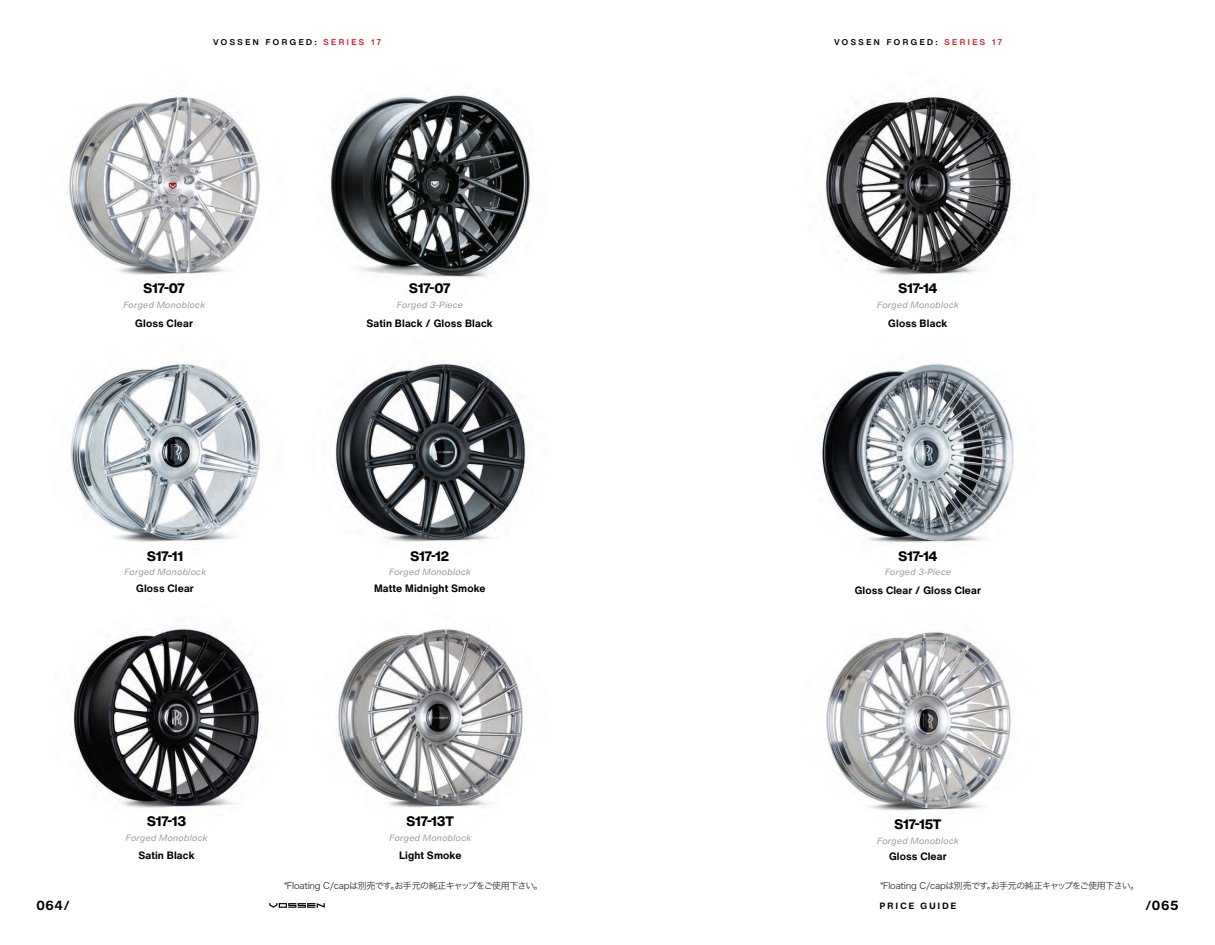
<style>
.page{position:relative;width:1215px;height:945px;background:#fff}
.page>*{position:absolute;margin:0;border:0;box-sizing:border-box;transform-origin:0 0}
.t1{font:800 13.5px "Helvetica Now Display";color:#010000}
.t2{font:700 12px "Helvetica Now Micro";color:#010000}
.t3{font:700 10.5px "Helvetica Now Text";letter-spacing:.01em;color:#010000}
.t4{font:9px "Hiragino Sans W3";letter-spacing:-.055em;color:#2f3131}
.t5{font:italic 8.25px "Helvetica Now Micro";letter-spacing:-.025em;color:#9f9b9b}
.t6{font:700 8.25px "Helvetica Now Display";letter-spacing:.31em;color:#010000}
.t7{font:700 8.25px "Helvetica Now Micro";letter-spacing:.2em;color:#010000}
.s1{color:#d81f2e}
</style>
<div class="page">
<img style="left:48px;top:598px;width:237px;height:237px;border-radius:119px">
<img style="left:311px;top:598px;width:238px;height:237px;border-radius:119px">
<img style="left:311px;top:65px;width:238px;height:238px;border-radius:119px">
<img style="left:799px;top:332px;width:238px;height:239px;border-radius:119px">
<img style="left:46px;top:332px;width:238px;height:238px;border-radius:119px">
<img style="left:799px;top:601px;width:238px;height:237px;border-radius:119px">
<img style="left:46px;top:65px;width:237px;height:238px;border-radius:119px">
<img style="left:799px;top:65px;width:238px;height:238px;border-radius:119px">
<img style="left:311px;top:332px;width:238px;height:238px;border-radius:119px">
<svg style="left:269px;top:903px;width:56px;height:5px"></svg>
<p class="t6" style="left:213px;top:36px;width:169px">VOSSEN FORGED: <span class="s1">SERIES 17</span></p>
<p class="t6" style="left:834px;top:36px;width:169px">VOSSEN FORGED: <span class="s1">SERIES 17</span></p>
<h1 class="t1" style="left:144px;top:279px;width:43px">S17-07</h1>
<h1 class="t1" style="left:409px;top:279px;width:43px">S17-07</h1>
<h1 class="t1" style="left:898px;top:279px;width:41px">S17-14</h1>
<p class="t5" style="left:123px;top:299px;width:84px">Forged Monoblock</p>
<p class="t5" style="left:397px;top:299px;width:68px">Forged 3-Piece</p>
<p class="t5" style="left:877px;top:299px;width:84px">Forged Monoblock</p>
<p class="t3" style="left:366px;top:315px;width:128px">Satin Black / Gloss Black</p>
<p class="t3" style="left:135px;top:315px;width:59px">Gloss Clear</p>
<p class="t3" style="left:888px;top:315px;width:61px">Gloss Black</p>
<h1 class="t1" style="left:147px;top:547px;width:37px">S17-11</h1>
<p class="t5" style="left:124px;top:566px;width:84px">Forged Monoblock</p>
<p class="t3" style="left:136px;top:580px;width:59px">Gloss Clear</p>
<h1 class="t1" style="left:411px;top:547px;width:40px">S17-12</h1>
<p class="t3" style="left:374px;top:580px;width:113px">Matte Midnight Smoke</p>
<p class="t5" style="left:389px;top:566px;width:84px">Forged Monoblock</p>
<h1 class="t1" style="left:898px;top:547px;width:41px">S17-14</h1>
<p class="t3" style="left:855px;top:582px;width:128px">Gloss Clear / Gloss Clear</p>
<p class="t5" style="left:885px;top:566px;width:68px">Forged 3-Piece</p>
<h1 class="t1" style="left:147px;top:812px;width:40px">S17-13</h1>
<h1 class="t1" style="left:407px;top:812px;width:49px">S17-13T</h1>
<p class="t3" style="left:138px;top:848px;width:58px">Satin Black</p>
<p class="t3" style="left:399px;top:848px;width:64px">Light Smoke</p>
<p class="t5" style="left:126px;top:832px;width:84px">Forged Monoblock</p>
<p class="t5" style="left:389px;top:832px;width:84px">Forged Monoblock</p>
<h1 class="t1" style="left:894px;top:815px;width:48px">S17-15T</h1>
<p class="t3" style="left:889px;top:849px;width:59px">Gloss Clear</p>
<p class="t5" style="left:877px;top:835px;width:84px">Forged Monoblock</p>
<p class="t4" style="left:284px;top:877px;width:260px">*Floating C/capは別売です。お手元の純正キャップをご使用下さい。</p>
<p class="t4" style="left:880px;top:877px;width:260px">*Floating C/capは別売です。お手元の純正キャップをご使用下さい。</p>
<h2 class="t2" style="left:36px;top:897px;width:35px">064/</h2>
<p class="t7" style="left:880px;top:900px;width:78px">PRICE GUIDE</p>
<h2 class="t2" style="left:1145px;top:897px;width:35px">/065</h2>
</div>
